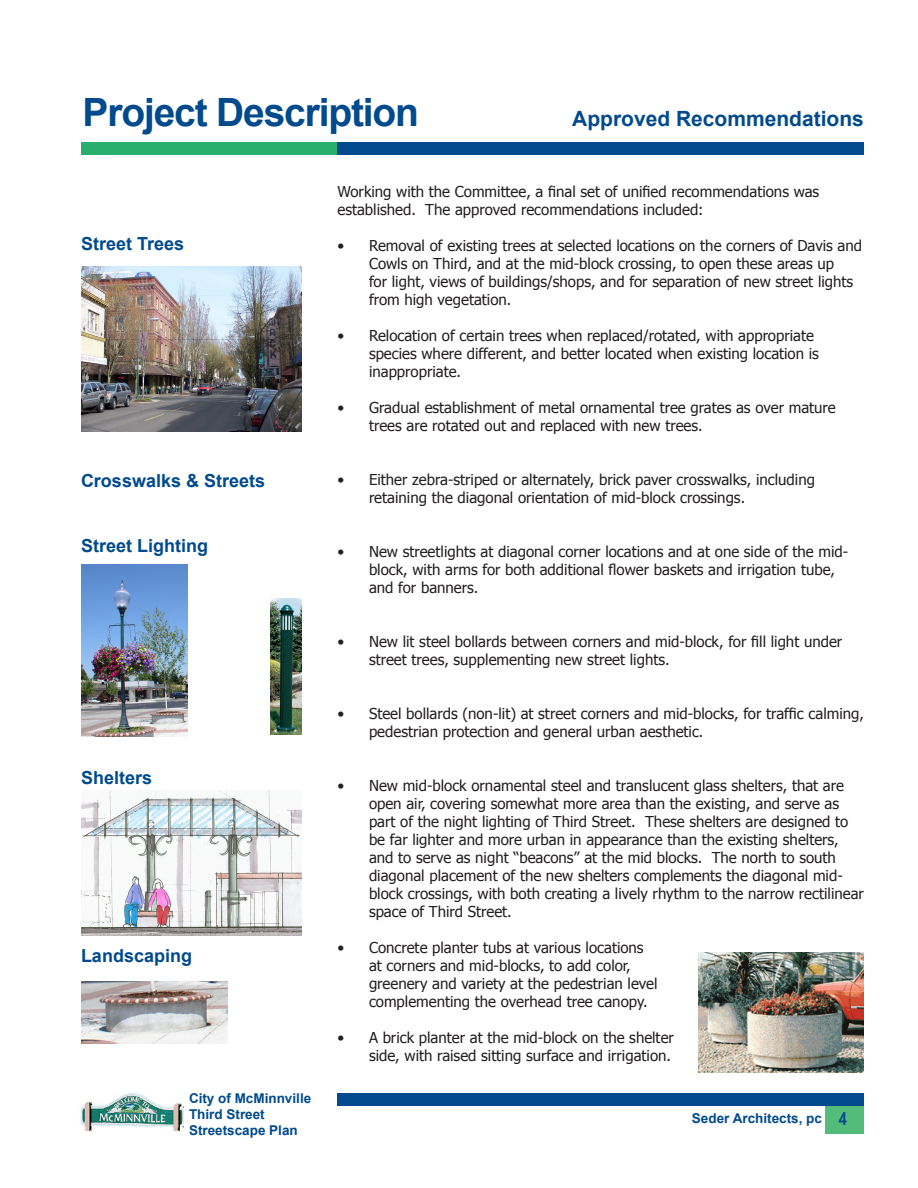
<style>
.page{position:relative;width:918px;height:1188px;background:#fff}
.page>*{position:absolute;margin:0;border:0;box-sizing:border-box;transform-origin:0 0}
.t1{font:700 39px "Arial";letter-spacing:-.03em;color:#004a8d}
.Header_2{font:700 21px "Arial";color:#004a8d}
.Subhead_1L{font:700 18px "Arial";color:#004a8d}
.Body_bullet{font:15px/18px "Tahoma";color:#231f20}
.Body_text{font:15px/18px "Tahoma";color:#231f20}
.t2{font:700 13.5px/16.2px "Arial";color:#004a8d}
</style>
<div class="page">
<div style="left:81px;top:142px;width:257px;height:12px;background:#28af6d"></div>
<div style="left:338px;top:142px;width:526px;height:12px;background:#004a8d"></div>
<div style="left:338px;top:1094px;width:526px;height:12px;background:#004a8d"></div>
<img style="left:80px;top:1092px;width:103px;height:40px">
<div style="left:825px;top:1106px;width:39px;height:28px;background:#54bc7a"></div>
<img style="left:698px;top:953px;width:166px;height:120px">
<img style="left:82px;top:790px;width:220px;height:146px">
<img style="left:270px;top:599px;width:32px;height:136px">
<img style="left:81px;top:565px;width:106px;height:172px">
<img style="left:81px;top:266px;width:221px;height:166px">
<img style="left:81px;top:982px;width:147px;height:62px">
<p class="t1" style="left:82px;top:87px;width:338px">Project Description</p>
<p class="Header_2" style="left:572px;top:105px;width:293px">Approved Recommendations</p>
<p class="Subhead_1L" style="left:81px;top:232px;width:105px">Street Trees</p>
<p class="Subhead_1L" style="left:81px;top:469px;width:186px">Crosswalks &amp; Streets</p>
<p class="Subhead_1L" style="left:81px;top:534px;width:129px">Street Lighting</p>
<p class="Subhead_1L" style="left:81px;top:766px;width:73px">Shelters</p>
<p class="Subhead_1L" style="left:81px;top:944px;width:113px">Landscaping</p>
<p class="t2" style="left:189px;top:1091px;width:124px">City of McMinnville<br>Third Street<br>Streetscape Plan</p>
<p class="Body_text" style="left:338px;top:182px;width:483px">Working with the Committee, a final set of unified recommendations was established. The approved recommendations included:</p>
<p class="Body_bullet" style="left:369px;top:236px;width:495px;text-indent:-32px">• Removal of existing trees at selected locations on the corners of Davis and Cowls on Third, and at the mid-block crossing, to open these areas up<br>for light, views of buildings/shops, and for separation of new street lights from high vegetation.</p>
<p class="Body_bullet" style="left:369px;top:326px;width:451px;text-indent:-32px">• Relocation of certain trees when replaced/rotated, with appropriate species where different, and better located when existing location is inappropriate.</p>
<p class="Body_bullet" style="left:369px;top:398px;width:468px;text-indent:-32px">• Gradual establishment of metal ornamental tree grates as over mature trees are rotated out and replaced with new trees.</p>
<p class="Body_bullet" style="left:369px;top:470px;width:448px;text-indent:-32px">• Either zebra-striped or alternately, brick paver crosswalks, including retaining the diagonal orientation of mid-block crossings.</p>
<p class="Body_bullet" style="left:369px;top:542px;width:481px;text-indent:-32px">• New streetlights at diagonal corner locations and at one side of the mid&shy;block, with arms for both additional flower baskets and irrigation tube, and for banners.</p>
<p class="Body_bullet" style="left:369px;top:632px;width:475px;text-indent:-32px">• New lit steel bollards between corners and mid-block, for fill light under street trees, supplementing new street lights.</p>
<p class="Body_bullet" style="left:369px;top:704px;width:497px;text-indent:-32px">• Steel bollards (non-lit) at street corners and mid-blocks, for traffic calming, pedestrian protection and general urban aesthetic.</p>
<p class="Body_bullet" style="left:369px;top:776px;width:496px;text-indent:-32px">• New mid-block ornamental steel and translucent glass shelters, that are open air, covering somewhat more area than the existing, and serve as part of the night lighting of Third Street. These shelters are designed to be far lighter and more urban in appearance than the existing shelters, and to serve as night “beacons” at the mid blocks. The north to south diagonal placement of the new shelters complements the diagonal mid&shy;block crossings, with both creating a lively rhythm to the narrow rectilinear space of Third Street.</p>
<p class="Body_bullet" style="left:369px;top:938px;width:290px;text-indent:-32px">• Concrete planter tubs at various locations at corners and mid-blocks, to add color, greenery and variety at the pedestrian level complementing the overhead tree canopy.</p>
<p class="Body_bullet" style="left:338px;top:1028px;width:338px;text-align:right">• A brick planter at the mid-block on the shelter side, with raised sitting surface and irrigation.</p>
<p class="t2" style="left:692px;top:1110px;width:132px">Seder Architects, pc</p>
</div>
